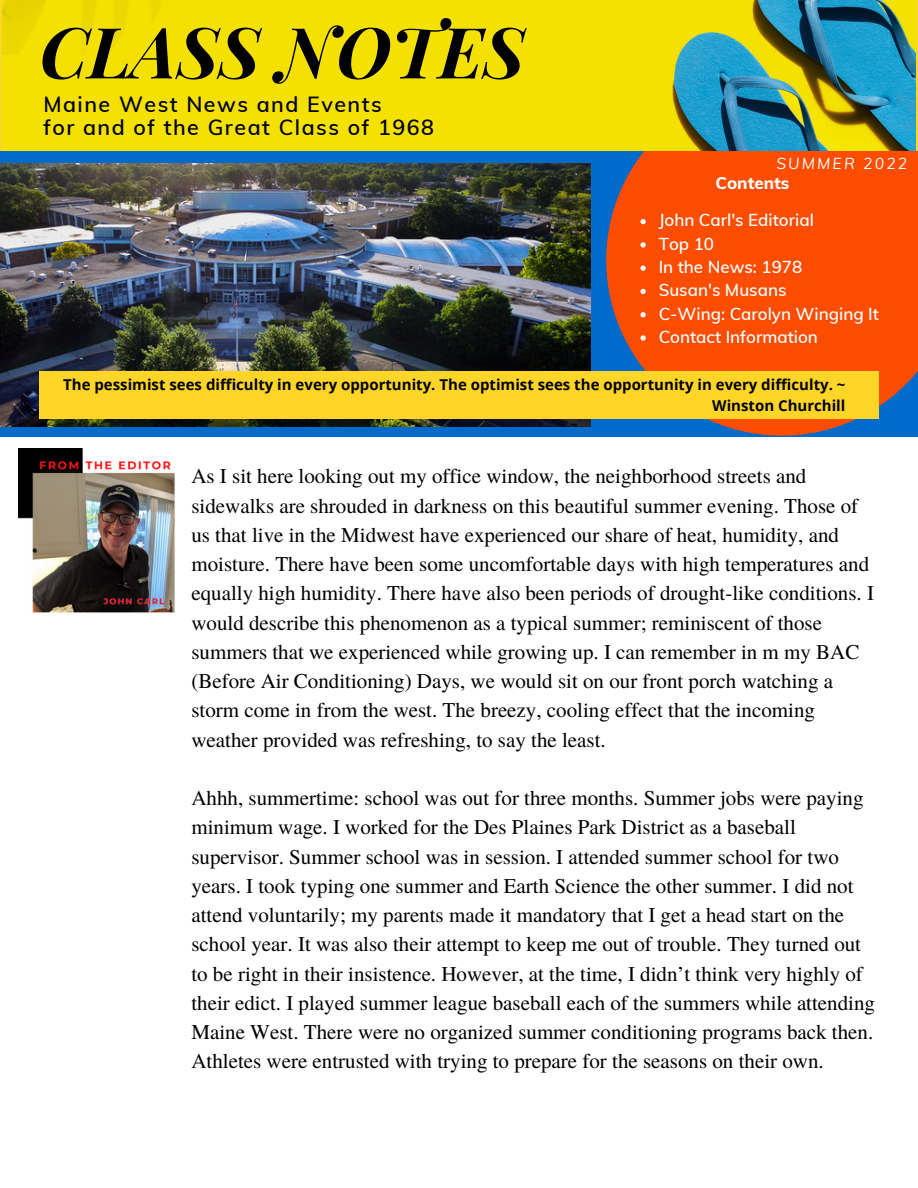
<style>
.page{position:relative;width:918px;height:1188px;background:#fff}
.page>*{position:absolute;margin:0;border:0;box-sizing:border-box;transform-origin:0 0}
.t1{font:italic 700 70.5px "Playfair Display";color:#000}
.t2{font:600 21.45px/23.7px "Muli";letter-spacing:.07em;color:#000}
.t3{font:21px/29.2px "Te X Gyre Termes";color:#000}
.t4{font:600 16.95px/23.2px "Muli";color:#fff}
.t5{font:800 16.95px "Muli";color:#fff}
.t6{font:italic 15.6px "Muli";letter-spacing:.14em;color:#fff}
.t7{font:700 15px/20.2px "Open Sans";color:#000;text-align:right}
</style>
<div class="page">
<div style="left:0;top:144px;width:918px;height:292px;background:#006bcb"></div>
<img style="left:0;top:163px;width:591px;height:263px">
<svg style="left:606px;top:151px;width:312px;height:285px;background:#e34f15"></svg>
<div style="left:39px;top:372px;width:840px;height:47px;background:#ffd527"></div>
<img style="left:2px;top:0;width:914px;height:151px">
<img style="left:18px;top:449px;width:157px;height:164px">
<svg style="left:640px;top:219px;width:6px;height:5px"></svg>
<svg style="left:640px;top:242px;width:6px;height:6px"></svg>
<svg style="left:640px;top:266px;width:6px;height:5px"></svg>
<svg style="left:640px;top:289px;width:6px;height:5px"></svg>
<svg style="left:640px;top:312px;width:6px;height:5px"></svg>
<svg style="left:640px;top:335px;width:6px;height:6px"></svg>
<h1 class="t1" style="left:39px;top:2px;width:487px">CLASS NOTES</h1>
<p class="t2" style="left:43px;top:92px;width:392px">Maine West News and Events<br>for and of the Great Class of 1968</p>
<p class="t6" style="left:776px;top:154px;width:132px">SUMMER 2022</p>
<p class="t5" style="left:716px;top:172px;width:75px">Contents</p>
<p class="t4" style="left:659px;top:208px;width:222px">John Carl's Editorial<br>Top 10<br>In the News: 1978<br>Susan's Musans<br>C-Wing: Carolyn Winging It<br>Contact Information</p>
<p class="t7" style="left:63px;top:375px;width:784px">The pessimist sees difficulty in every opportunity. The optimist sees the opportunity in every difficulty. ~<br>Winston Churchill</p>
<p class="t3" style="left:191px;top:461px;width:684px">As I sit here looking out my office window, the neighborhood streets and sidewalks are shrouded in darkness on this beautiful summer evening. Those of us that live in the Midwest have experienced our share of heat, humidity, and moisture. There have been some uncomfortable days with high temperatures and equally high humidity. There have also been periods of drought-like conditions. I would describe this phenomenon as a typical summer; reminiscent of those summers that we experienced while growing up. I can remember in m my BAC (Before Air Conditioning) Days, we would sit on our front porch watching a storm come in from the west. The breezy, cooling effect that the incoming weather provided was refreshing, to say the least.</p>
<p class="t3" style="left:191px;top:782px;width:685px">Ahhh, summertime: school was out for three months. Summer jobs were paying minimum wage. I worked for the Des Plaines Park District as a baseball supervisor. Summer school was in session. I attended summer school for two years. I took typing one summer and Earth Science the other summer. I did not attend voluntarily; my parents made it mandatory that I get a head start on the school year. It was also their attempt to keep me out of trouble. They turned out to be right in their insistence. However, at the time, I didn’t think very highly of their edict. I played summer league baseball each of the summers while attending Maine West. There were no organized summer conditioning programs back then.<br>Athletes were entrusted with trying to prepare for the seasons on their own.</p>
</div>
